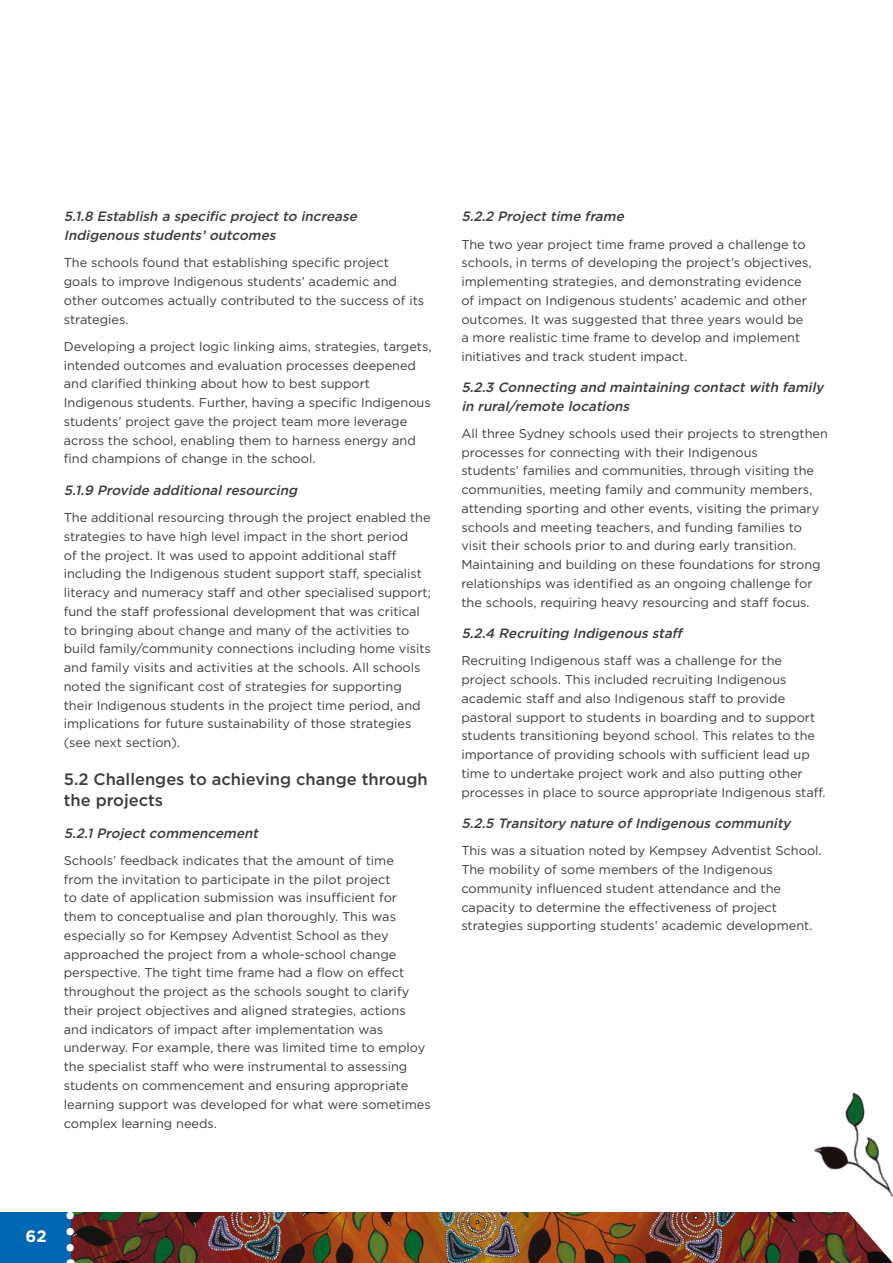
<style>
.page{position:relative;width:893px;height:1263px;background:#fff}
.page>*{position:absolute;margin:0;border:0;box-sizing:border-box;transform-origin:0 0}
.t1{font:500 16.5px/21px "Gotham";color:#3c3c3b}
.t2{font:700 16.5px "Gotham";color:#fff}
.t3{font:italic 500 13.5px/18.8px "Gotham";color:#3c3c3b}
.t4{font:12.75px/18.8px "Gotham";color:#3c3c3b}
</style>
<div class="page">
<img style="left:74px;top:1212px;width:815px;height:51px">
<img style="left:889px;top:1258px;width:4px;height:5px">
<div style="left:0;top:1167px;width:71px;height:96px;background:#0067b2"></div>
<svg style="left:66px;top:1212px;width:8px;height:51px"></svg>
<div style="left:0;top:1162px;width:893px;height:50px;background:#fff"></div>
<img style="left:788px;top:1092px;width:105px;height:126px">
<p class="t3" style="left:64px;top:207px;width:298px">5.1.8 Establish a specific projectto increase<br>Indigenousstudents’outcomes</p>
<p class="t4" style="left:64px;top:253px;width:362px">The schools found that establishing specific project goals to improve Indigenous students’ academic and other outcomes actually contributed to the success of its strategies.</p>
<p class="t4" style="left:64px;top:337px;width:369px">Developing a project logic linking aims, strategies, targets, intended outcomes and evaluation processes deepened and clarified thinking about how to best support Indigenous students. Further, having a specific Indigenous students’ project gave the project team more leverage across the school, enabling them to harness energy and find champions of change in the school.</p>
<p class="t3" style="left:64px;top:480px;width:239px">5.1.9 Provide additionalresourcing</p>
<p class="t4" style="left:64px;top:508px;width:369px">The additional resourcing through the project enabled the strategies to have high level impact in the short period<br>of the project. It was used to appoint additional staff including the Indigenous student support staff, specialist literacy and numeracy staff and other specialised support; fund the staff professional development that was critical to bringing about change and many of the activities to build family/community connections including home visits and family visits and activities at the schools. All schools noted the significant cost of strategies for supporting their Indigenous students in the project time period, and implications for future sustainability of those strategies (see next section).</p>
<p class="t1" style="left:64px;top:769px;width:365px">5.2 Challenges to achieving change through the projects</p>
<p class="t3" style="left:64px;top:823px;width:199px">5.2.1Projectcommencement</p>
<p class="t4" style="left:64px;top:851px;width:368px">Schools’ feedback indicates that the amount of time<br>from the invitation to participate in the pilot project<br>to date of application submission was insufficient for them to conceptualise and plan thoroughly. This was especially so for Kempsey Adventist School as they approached the project from a whole-school change perspective. The tight time frame had a flow on effect throughout the project as the schools sought to clarify their project objectives and aligned strategies, actions and indicators of impact after implementation was underway. For example, there was limited time to employ the specialist staff who were instrumental to assessing students on commencement and ensuring appropriate learning support was developed for what were sometimes complex learning needs.</p>
<p class="t3" style="left:461px;top:207px;width:168px">5.2.2 Projecttime frame</p>
<p class="t4" style="left:461px;top:234px;width:352px">The two year project time frame proved a challenge to schools, in terms of developing the project’s objectives, implementing strategies, and demonstrating evidence of impact on Indigenous students’ academic and other outcomes. It was suggested that three years would be a more realistic time frame to develop and implement initiatives and track student impact.</p>
<p class="t3" style="left:461px;top:377px;width:367px">5.2.3 Connecting and maintaining contactwith family in rural/remote locations</p>
<p class="t4" style="left:461px;top:424px;width:368px">All three Sydney schools used their projects to strengthen processes for connecting with their Indigenous<br>students’ families and communities, through visiting the communities, meeting family and community members, attending sporting and other events, visiting the primary schools and meeting teachers, and funding families to visit their schools prior to and during early transition.<br>Maintaining and building on these foundations for strong relationships was identified as an ongoing challenge for the schools, requiring heavy resourcing and staff focus.</p>
<p class="t3" style="left:461px;top:624px;width:226px">5.2.4 Recruiting Indigenousstaff</p>
<p class="t4" style="left:461px;top:651px;width:366px">Recruiting Indigenous staff was a challenge for the project schools. This included recruiting Indigenous academic staff and also Indigenous staff to provide pastoral support to students in boarding and to support students transitioning beyond school. This relates to the importance of providing schools with sufficient lead up time to undertake project work and also putting other processes in place to source appropriate Indigenous staff.</p>
<p class="t3" style="left:461px;top:814px;width:334px">5.2.5 Transitory nature ofIndigenouscommunity</p>
<p class="t4" style="left:461px;top:841px;width:362px">This was a situation noted by Kempsey Adventist School.<br>The mobility of some members of the Indigenous community influenced student attendance and the capacity to determine the effectiveness of project strategies supporting students’ academic development.</p>
<p class="t2" style="left:26px;top:1225px;width:23px">62</p>
</div>
